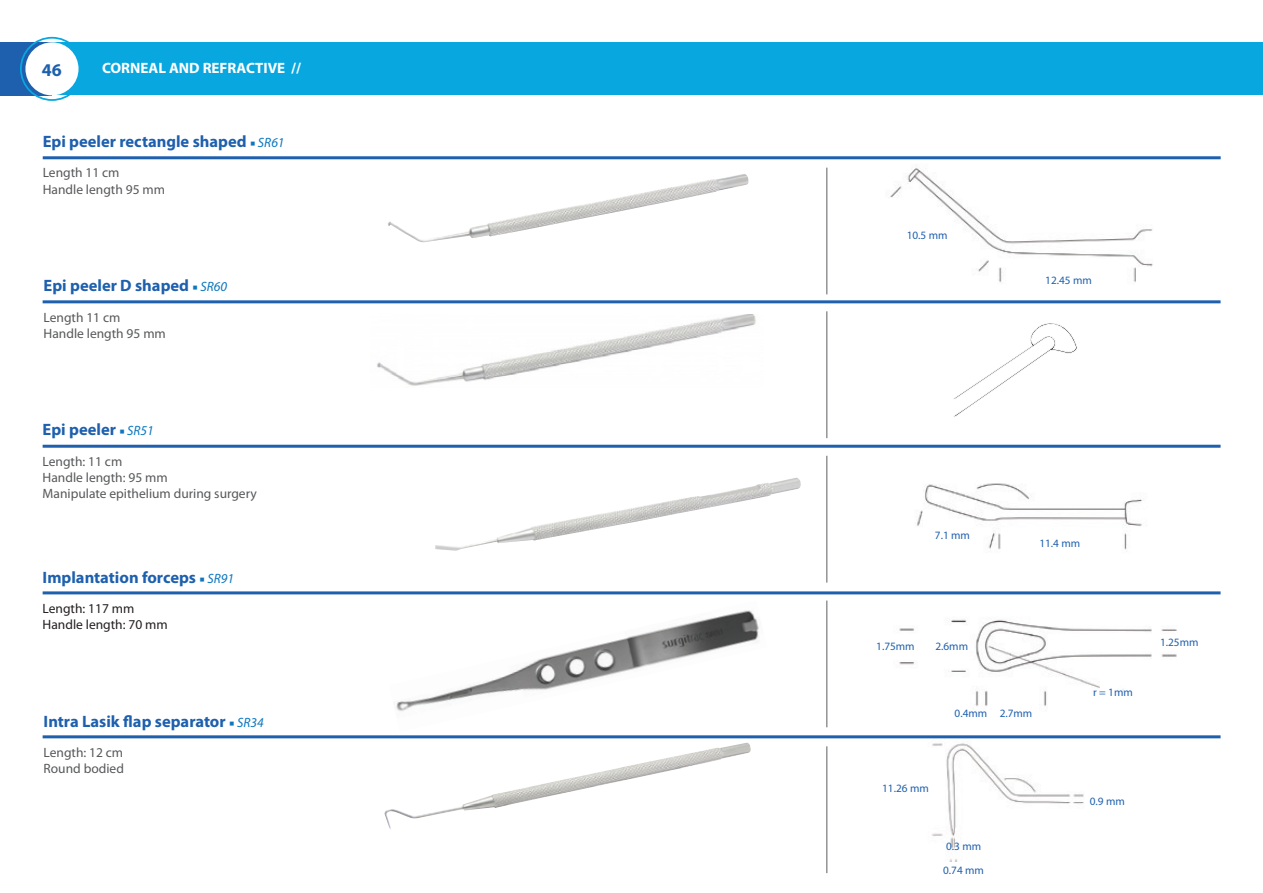
<style>
.page{position:relative;width:1263px;height:893px;background:#fff}
.page>*{position:absolute;margin:0;border:0;box-sizing:border-box;transform-origin:0 0}
.t1{font:700 18px "Myriad Pro";color:#1e60ae}
.t2{font:700 16.5px "Myriad Pro";color:#1e60ae}
.t3{font:700 15px "Myriad Pro";color:#fff}
.t4{font:13.5px/16.2px "Myriad Pro";color:#57585a}
.t5{font:13.5px/16.2px "Myriad Pro";color:#231f20}
.t6{font:11.25px/23.5px "Myriad Pro";color:#1e60ae}
.s1{font-family:"Minion Pro";font-weight:400;font-size:13.5px;color:#0c77be}
.s2{font-weight:400;font-style:italic;font-size:13.5px;color:#0c77be}
</style>
<div class="page">
<img style="left:388px;top:174px;width:361px;height:69px">
<img style="left:885px;top:159px;width:279px;height:145px">
<img style="left:377px;top:315px;width:379px;height:71px">
<svg style="left:953px;top:323px;width:124px;height:94px"></svg>
<div style="left:0;top:43px;width:1263px;height:52px;background:#08a7e0"></div>
<div style="left:0;top:42px;width:52px;height:53px;background:#1e60ae"></div>
<div style="left:25px;top:42px;width:54px;height:53px;background:#fff;border-radius:50%"></div>
<div style="left:20px;top:37px;width:64px;height:64px;border:2px solid #08a7e0;border-radius:50%"></div>
<hr style="left:43px;top:156px;width:1178px;height:3px;background:#1e60ae">
<hr style="left:826px;top:168px;width:1px;height:126px;background:#939498">
<img style="left:932px;top:743px;width:152px;height:119px">
<img style="left:384px;top:743px;width:367px;height:87px">
<hr style="left:43px;top:735px;width:1177px;height:3px;background:#1e60ae">
<hr style="left:43px;top:300px;width:1177px;height:3px;background:#1e60ae">
<hr style="left:43px;top:445px;width:1177px;height:3px;background:#1e60ae">
<hr style="left:43px;top:591px;width:1177px;height:3px;background:#1e60ae">
<hr style="left:826px;top:311px;width:1px;height:127px;background:#939498">
<hr style="left:826px;top:456px;width:1px;height:127px;background:#939498">
<hr style="left:826px;top:600px;width:1px;height:127px;background:#939498">
<hr style="left:826px;top:746px;width:1px;height:127px;background:#939498">
<img style="left:396px;top:610px;width:363px;height:101px">
<img style="left:899px;top:619px;width:278px;height:87px">
<img style="left:917px;top:483px;width:225px;height:69px">
<img style="left:435px;top:478px;width:366px;height:73px">
<h1 class="t1" style="left:42px;top:58px;width:21px">46</h1>
<p class="t3" style="left:102px;top:59px;width:201px">CORNEAL AND REFRACTIVE //</p>
<p class="t2" style="left:43px;top:131px;width:243px">Epi peeler rectangle shaped <span class="s1">■</span> <span class="s2">SR61</span></p>
<p class="t4" style="left:43px;top:165px;width:124px">Length 11 cm<br>Handle length 95 mm</p>
<p class="t2" style="left:44px;top:275px;width:185px">Epi peeler D shaped <span class="s1">■</span> <span class="s2">SR60</span></p>
<p class="t4" style="left:44px;top:309px;width:124px">Length 11 cm<br>Handle length 95 mm</p>
<p class="t2" style="left:43px;top:419px;width:113px">Epi peeler <span class="s1">■</span> <span class="s2">SR51</span></p>
<p class="t4" style="left:43px;top:453px;width:216px">Length: 11 cm<br>Handle length: 95 mm<br>Manipulate epithelium during surgery</p>
<p class="t2" style="left:43px;top:566px;width:193px">Implantation forceps <span class="s1">■</span> <span class="s2">SR91</span></p>
<p class="t5" style="left:43px;top:600px;width:127px">Length: 117 mm<br>Handle length: 70 mm</p>
<p class="t2" style="left:44px;top:710px;width:222px">Intra Lasik flap separator <span class="s1">■</span> <span class="s2">SR34</span></p>
<p class="t4" style="left:44px;top:744px;width:82px">Length: 12 cm<br>Round bodied</p>
<p class="t6" style="left:907px;top:223px;width:42px">10.5 mm</p>
<p class="t6" style="left:1045px;top:268px;width:48px">12.45 mm</p>
<p class="t6" style="left:935px;top:523px;width:37px">7.1 mm</p>
<p class="t6" style="left:1039px;top:532px;width:42px">11.4 mm</p>
<p class="t6" style="left:876px;top:635px;width:40px">1.75mm</p>
<p class="t6" style="left:935px;top:635px;width:34px">2.6mm</p>
<p class="t6" style="left:954px;top:701px;width:79px">0.4mm 2.7mm</p>
<p class="t6" style="left:882px;top:776px;width:48px">11.26 mm</p>
<p class="t6" style="left:943px;top:834px;width:42px">0.3 mm<br>0.74 mm</p>
<p class="t6" style="left:1093px;top:681px;width:41px">r = 1mm</p>
<p class="t6" style="left:1160px;top:630px;width:40px">1.25mm</p>
<p class="t6" style="left:1090px;top:789px;width:37px">0.9 mm</p>
</div>
